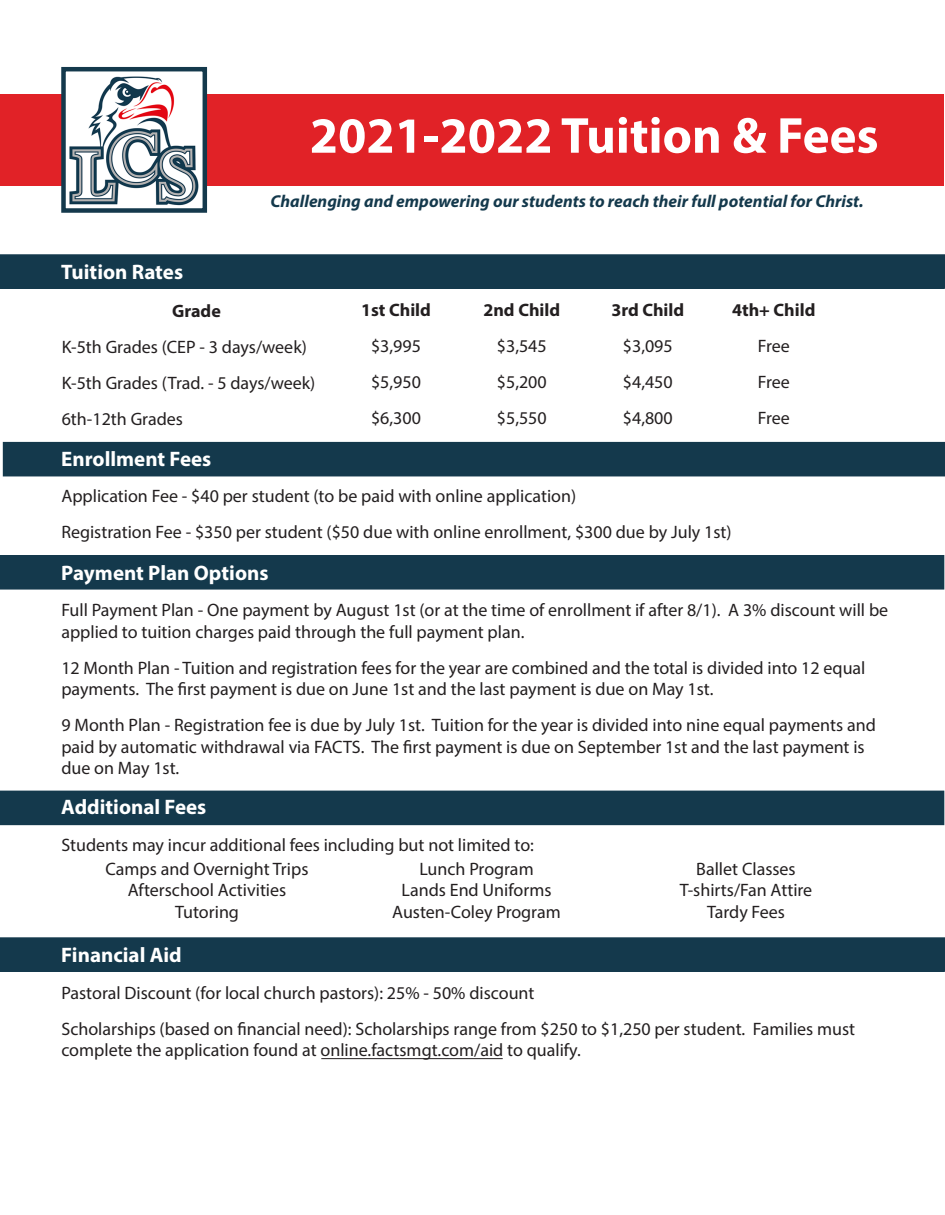
<style>
.page{position:relative;width:945px;height:1215px;background:#fff}
.page>*{position:absolute;margin:0;border:0;box-sizing:border-box;transform-origin:0 0}
.t1{font:700 51px "Myriad Pro";color:#fff}
.t2{font:700 21px "Myriad Pro";color:#fff}
.t3{font:18px/21.6px "Myriad Pro";color:#231f20}
.t4{font:700 18px "Myriad Pro";color:#231f20}
.t5{font:italic 700 17.25px "Myriad Pro";color:#14394c}
</style>
<div class="page">
<div style="left:1px;top:94px;width:943px;height:92px;background:#e12227"></div>
<img style="left:67px;top:76px;width:135px;height:130px">
<div style="left:61px;top:67px;width:146px;height:146px;border:4px solid #14394c"></div>
<div style="left:1px;top:255px;width:943px;height:33px;background:#14394c"></div>
<div style="left:0;top:254px;width:945px;height:35px;border:2px solid #14394c"></div>
<div style="left:3px;top:442px;width:942px;height:34px;background:#14394c"></div>
<div style="left:0;top:556px;width:944px;height:33px;background:#14394c"></div>
<div style="left:0;top:555px;width:944px;height:35px;border:2px solid #14394c"></div>
<div style="left:0;top:791px;width:944px;height:33px;background:#14394c"></div>
<div style="left:0;top:791px;width:944px;height:34px;border:2px solid #14394c"></div>
<div style="left:1px;top:938px;width:943px;height:33px;background:#14394c"></div>
<div style="left:0;top:937px;width:945px;height:35px;border:2px solid #14394c"></div>
<hr style="left:321px;top:1058px;width:182px;height:1px;background:#231f20">
<p class="t1" style="left:310px;top:102px;width:570px">2021-2022 Tuition &amp; Fees</p>
<p class="t5" style="left:271px;top:190px;width:595px">Challenging and empowering our students to reach their full potential for Christ.</p>
<p class="t2" style="left:61px;top:258px;width:123px">Tuition Rates</p>
<p class="t4" style="left:172px;top:299px;width:50px">Grade</p>
<p class="t3" style="left:62px;top:335px;width:247px">K-5th Grades (CEP - 3 days/week)</p>
<p class="t3" style="left:62px;top:371px;width:255px">K-5th Grades (Trad. - 5 days/week)</p>
<p class="t3" style="left:62px;top:407px;width:123px">6th-12th Grades</p>
<p class="t2" style="left:61px;top:446px;width:152px">Enrollment Fees</p>
<p class="t3" style="left:61px;top:485px;width:516px">Application Fee - $40 per student (to be paid with online application)</p>
<p class="t3" style="left:61px;top:521px;width:672px">Registration Fee - $350 per student ($50 due with online enrollment, $300 due by July 1st)</p>
<p class="t4" style="left:361px;top:299px;width:71px">1st Child</p>
<p class="t3" style="left:371px;top:335px;width:51px">$3,995</p>
<p class="t3" style="left:371px;top:371px;width:51px">$5,950</p>
<p class="t3" style="left:371px;top:407px;width:51px">$6,300</p>
<p class="t4" style="left:483px;top:299px;width:78px">2nd Child</p>
<p class="t3" style="left:497px;top:335px;width:51px">$3,545</p>
<p class="t3" style="left:497px;top:371px;width:51px">$5,200</p>
<p class="t3" style="left:497px;top:407px;width:51px">$5,550</p>
<p class="t4" style="left:611px;top:299px;width:74px">3rd Child</p>
<p class="t3" style="left:623px;top:335px;width:51px">$3,095</p>
<p class="t3" style="left:623px;top:371px;width:51px">$4,450</p>
<p class="t3" style="left:623px;top:407px;width:51px">$4,800</p>
<p class="t4" style="left:732px;top:299px;width:85px">4th+ Child</p>
<p class="t3" style="left:758px;top:335px;width:34px">Free</p>
<p class="t3" style="left:758px;top:371px;width:34px">Free</p>
<p class="t3" style="left:758px;top:407px;width:34px">Free</p>
<p class="t2" style="left:61px;top:559px;width:209px">Payment Plan Options</p>
<p class="t3" style="left:61px;top:599px;width:828px">Full Payment Plan - One payment by August 1st (or at the time of enrollment if after 8/1). A 3% discount will be applied to tuition charges paid through the full payment plan.</p>
<p class="t3" style="left:61px;top:657px;width:806px">12 Month Plan - Tuition and registration fees for the year are combined and the total is divided into 12 equal payments. The first payment is due on June 1st and the last payment is due on May 1st.</p>
<p class="t3" style="left:61px;top:714px;width:816px">9 Month Plan - Registration fee is due by July 1st. Tuition for the year is divided into nine equal payments and paid by automatic withdrawal via FACTS. The first payment is due on September 1st and the last payment is due on May 1st.</p>
<p class="t2" style="left:61px;top:793px;width:147px">Additional Fees</p>
<p class="t3" style="left:61px;top:834px;width:474px">Students may incur additional fees including but not limited to:</p>
<p class="t3" style="left:106px;top:857px;width:204px">Camps and Overnight Trips</p>
<p class="t3" style="left:128px;top:879px;width:160px">Afterschool Activities</p>
<p class="t3" style="left:175px;top:901px;width:66px">Tutoring</p>
<p class="t3" style="left:419px;top:857px;width:116px">Lunch Program</p>
<p class="t3" style="left:402px;top:879px;width:151px">Lands End Uniforms</p>
<p class="t3" style="left:392px;top:901px;width:170px">Austen-Coley Program</p>
<p class="t3" style="left:696px;top:857px;width:101px">Ballet Classes</p>
<p class="t3" style="left:680px;top:879px;width:134px">T-shirts/Fan Attire</p>
<p class="t3" style="left:707px;top:901px;width:79px">Tardy Fees</p>
<p class="t2" style="left:61px;top:941px;width:122px">Financial Aid</p>
<p class="t3" style="left:61px;top:981px;width:475px">Pastoral Discount (for local church pastors): 25% - 50% discount</p>
<p class="t3" style="left:61px;top:1017px;width:795px">Scholarships (based on financial need): Scholarships range from $250 to $1,250 per student. Families must complete the application found at online.factsmgt.com/aid to qualify.</p>
</div>
